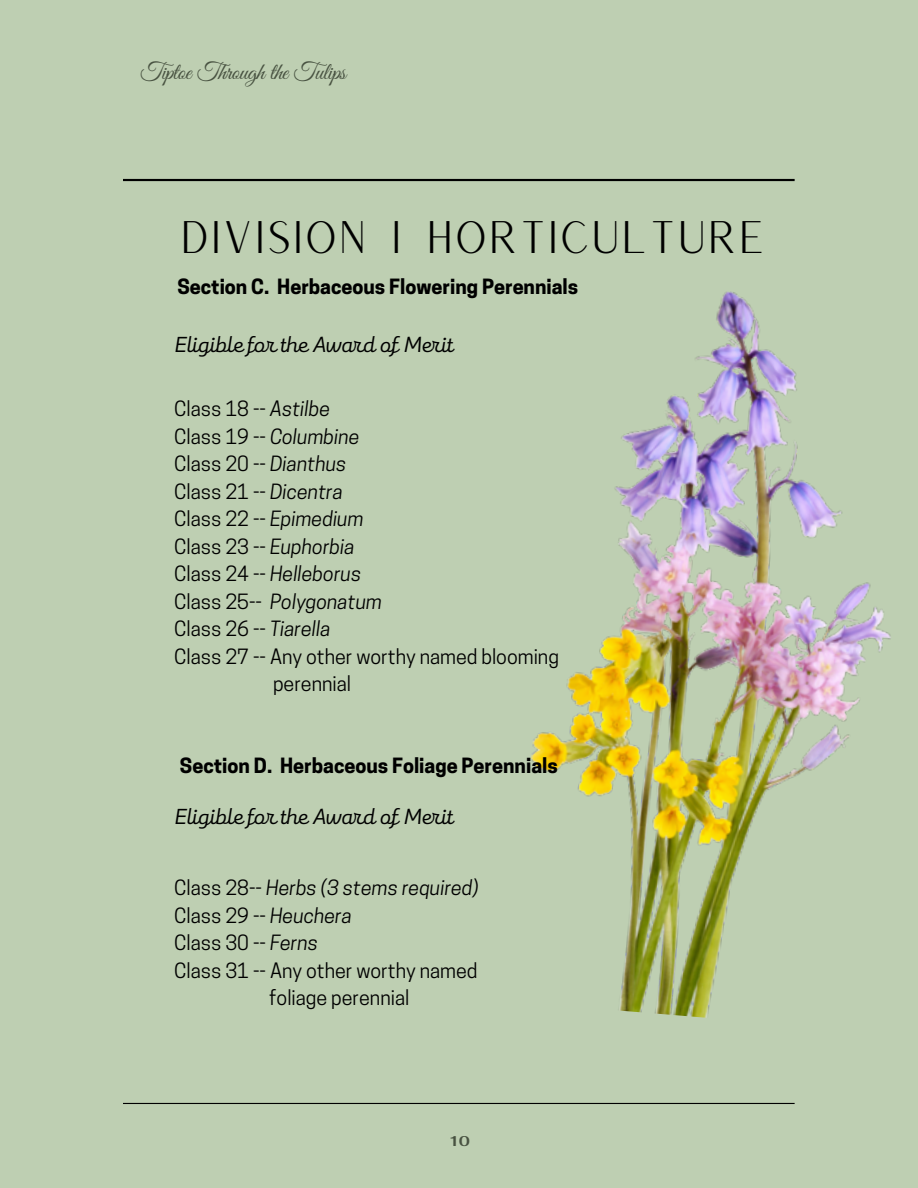
<style>
.page{position:relative;width:918px;height:1188px;background:#becfb2}
.page>*{position:absolute;margin:0;border:0;box-sizing:border-box;transform-origin:0 0}
.t1{font:44.4px "Versailles";color:#000}
.t2{font:24px "Great Vibes";letter-spacing:-.015em;color:#485241}
.t3{font:22.5px "Mixa";color:#000}
.t4{font:19.8px "Cooper Hewitt";color:#000}
.t5{font:700 19.8px "Cooper Hewitt";color:#000}
.t6{font:italic 19.8px "Cooper Hewitt";color:#000}
.t7{font:700 14.1px "Fahkwang";color:#485241}
.s1{font-style:italic}
.s2{font-style:normal}
</style>
<div class="page">
<hr style="left:123px;top:179px;width:672px;height:1px;background:#000">
<hr style="left:123px;top:180px;width:672px;height:1px;background:#000">
<hr style="left:123px;top:1103px;width:672px;height:1px;background:#000">
<img style="left:531px;top:291px;width:360px;height:727px">
<p class="t2" style="left:140px;top:58px;width:207px">Tiptoe Through the Tulips</p>
<h1 class="t1" style="left:180px;top:208px;width:588px">DIVISION I HORTICULTURE</h1>
<p class="t5" style="left:177px;top:280px;width:402px">Section C. Herbaceous Flowering Perennials</p>
<p class="t3" style="left:174px;top:329px;width:281px">Eligible for the Award of Merit</p>
<p class="t4" style="left:174px;top:401px;width:157px">Class 18 -- <span class="s1">Astilbe</span></p>
<p class="t4" style="left:174px;top:429px;width:187px">Class 19 -- <span class="s1">Columbine</span></p>
<p class="t4" style="left:174px;top:456px;width:174px">Class 20 -- <span class="s1">Dianthus</span></p>
<p class="t4" style="left:174px;top:484px;width:170px">Class 21 -- <span class="s1">Dicentra</span></p>
<p class="t4" style="left:174px;top:511px;width:191px">Class 22 -- <span class="s1">Epimedium</span></p>
<p class="t4" style="left:174px;top:539px;width:182px">Class 23 -- <span class="s1">Euphorbia</span></p>
<p class="t6" style="left:174px;top:566px;width:188px"><span class="s2">Class 24 --</span> Helleborus</p>
<p class="t6" style="left:174px;top:594px;width:209px"><span class="s2">Class 25--</span> Polygonatum</p>
<p class="t4" style="left:174px;top:621px;width:158px">Class 26 -- <span class="s1">Tiarella</span></p>
<p class="t4" style="left:174px;top:649px;width:386px">Class 27 -- Any other worthy named blooming</p>
<p class="t4" style="left:273px;top:677px;width:80px">perennial</p>
<p class="t5" style="left:180px;top:758px;width:379px">Section D. Herbaceous Foliage Perennials</p>
<p class="t3" style="left:174px;top:801px;width:281px">Eligible for the Award of Merit</p>
<p class="t6" style="left:174px;top:880px;width:306px"><span class="s2">Class 28--</span> Herbs (3 stems required)</p>
<p class="t4" style="left:174px;top:908px;width:179px">Class 29 -- <span class="s1">Heuchera</span></p>
<p class="t4" style="left:174px;top:935px;width:145px">Class 30 -- <span class="s1">Ferns</span></p>
<p class="t4" style="left:174px;top:963px;width:305px">Class 31 -- Any other worthy named</p>
<p class="t4" style="left:269px;top:990px;width:142px">foliage perennial</p>
<p class="t7" style="left:448px;top:1132px;width:23px">10</p>
</div>
